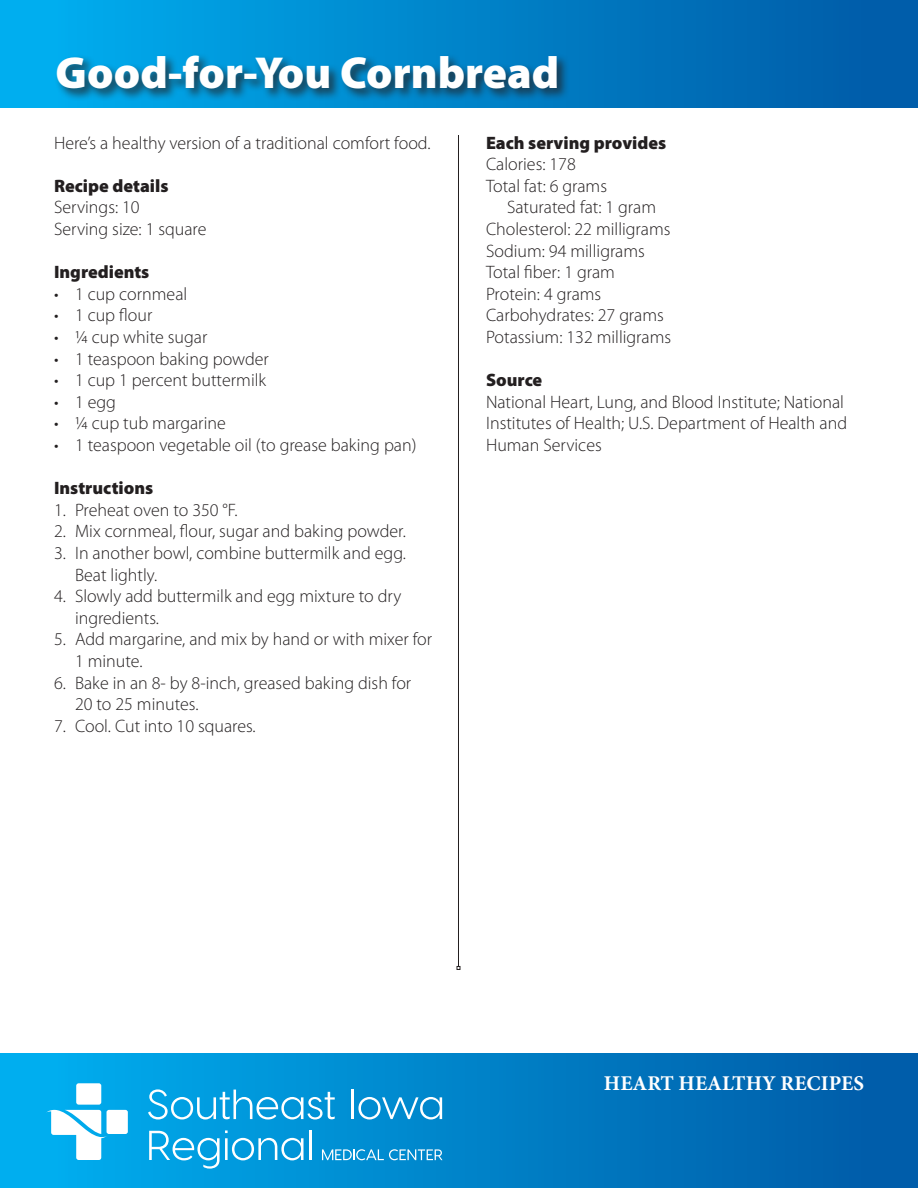
<style>
.page{position:relative;width:918px;height:1188px;background:#fff}
.page>*{position:absolute;margin:0;border:0;box-sizing:border-box;transform-origin:0 0}
.t1{font:900 45px "Myriad Pro";color:#fff}
.t2{font:700 21px "Minion Pro";color:#fff}
.t3{font:300 18px/21.6px "Myriad Pro";color:#231f20}
.t4{font:900 18px "Myriad Pro";color:#231f20}
</style>
<div class="page">
<hr style="left:458px;top:135px;width:1px;height:831px;background:#231f20">
<div style="left:0;top:1px;width:918px;height:106px;background:linear-gradient(to right,#00b1f1,#0058a5)"></div>
<div style="left:54px;top:53px;width:516px;height:49px;background:#231f20;opacity:.75"></div>
<div style="left:0;top:1053px;width:918px;height:135px;background:linear-gradient(to right,#00b1f1,#0058a5)"></div>
<div style="left:76px;top:1083px;width:25px;height:22px;background:#fff;border-radius:2px"></div>
<div style="left:107px;top:1110px;width:21px;height:24px;background:#fff;border-radius:2px"></div>
<svg style="left:46px;top:1110px;width:61px;height:50px"></svg>
<svg style="left:148px;top:1089px;width:187px;height:31px;background:#37afe4"></svg>
<hr style="left:351px;top:1090px;width:3px;height:29px;background:#fff">
<svg style="left:358px;top:1097px;width:84px;height:23px"></svg>
<svg style="left:149px;top:1130px;width:155px;height:39px;background:#2fade4"></svg>
<hr style="left:309px;top:1130px;width:3px;height:30px;background:#fff">
<svg style="left:322px;top:1149px;width:120px;height:11px"></svg>
<h1 class="t1" style="left:55px;top:43px;width:505px">Good-for-You Cornbread</h1>
<p class="t3" style="left:54px;top:132px;width:378px">Here’s a healthy version of a traditional comfort food.</p>
<p class="t4" style="left:54px;top:174px;width:116px">Recipe details</p>
<p class="t3" style="left:54px;top:196px;width:154px">Servings: 10<br>Serving size: 1 square</p>
<p class="t4" style="left:54px;top:260px;width:97px">Ingredients</p>
<p class="t3" style="left:54px;top:283px;width:135px">• 1 cup cornmeal</p>
<p class="t3" style="left:54px;top:304px;width:100px">• 1 cup flour</p>
<p class="t3" style="left:54px;top:326px;width:155px">• 1/4 cup white sugar</p>
<p class="t3" style="left:54px;top:348px;width:216px">• 1 teaspoon baking powder</p>
<p class="t3" style="left:54px;top:369px;width:214px">• 1 cup 1 percent buttermilk</p>
<p class="t3" style="left:54px;top:391px;width:64px">• 1 egg</p>
<p class="t3" style="left:54px;top:412px;width:173px">• 1/4 cup tub margarine</p>
<p class="t3" style="left:54px;top:434px;width:364px">• 1 teaspoon vegetable oil (to grease baking pan)</p>
<p class="t4" style="left:54px;top:476px;width:101px">Instructions</p>
<p class="t3" style="left:54px;top:499px;width:185px">1. Preheat oven to 350 °F.</p>
<p class="t3" style="left:54px;top:520px;width:353px">2. Mix cornmeal, flour, sugar and baking powder.</p>
<p class="t3" style="left:75px;top:542px;width:333px;text-indent:-21px">3. In another bowl, combine buttermilk and egg.<br>Beat lightly.</p>
<p class="t3" style="left:75px;top:585px;width:328px;text-indent:-21px">4. Slowly add buttermilk and egg mixture to dry ingredients.</p>
<p class="t3" style="left:75px;top:628px;width:358px;text-indent:-21px">5. Add margarine, and mix by hand or with mixer for<br>1 minute.</p>
<p class="t3" style="left:75px;top:672px;width:338px;text-indent:-21px">6. Bake in an 8- by 8-inch, greased baking dish for<br>20 to 25 minutes.</p>
<p class="t3" style="left:54px;top:715px;width:203px">7. Cool. Cut into 10 squares.</p>
<p class="t4" style="left:486px;top:130px;width:182px">Each serving provides</p>
<p class="t3" style="left:486px;top:153px;width:91px">Calories: 178</p>
<p class="t3" style="left:486px;top:175px;width:123px">Total fat: 6 grams</p>
<p class="t3" style="left:507px;top:196px;width:151px">Saturated fat: 1 gram</p>
<p class="t3" style="left:486px;top:218px;width:186px">Cholesterol: 22 milligrams</p>
<p class="t3" style="left:486px;top:240px;width:160px">Sodium: 94 milligrams</p>
<p class="t3" style="left:486px;top:261px;width:130px">Total fiber: 1 gram</p>
<p class="t3" style="left:486px;top:283px;width:117px">Protein: 4 grams</p>
<p class="t3" style="left:486px;top:304px;width:179px">Carbohydrates: 27 grams</p>
<p class="t3" style="left:486px;top:326px;width:187px">Potassium: 132 milligrams</p>
<p class="t4" style="left:486px;top:368px;width:58px">Source</p>
<p class="t3" style="left:486px;top:391px;width:363px">National Heart, Lung, and Blood Institute; National<br>Institutes of Health; U.S. Department of Health and<br>Human Services</p>
<p class="t2" style="left:604px;top:1069px;width:262px">HEART HEALTHY RECIPES</p>
</div>
